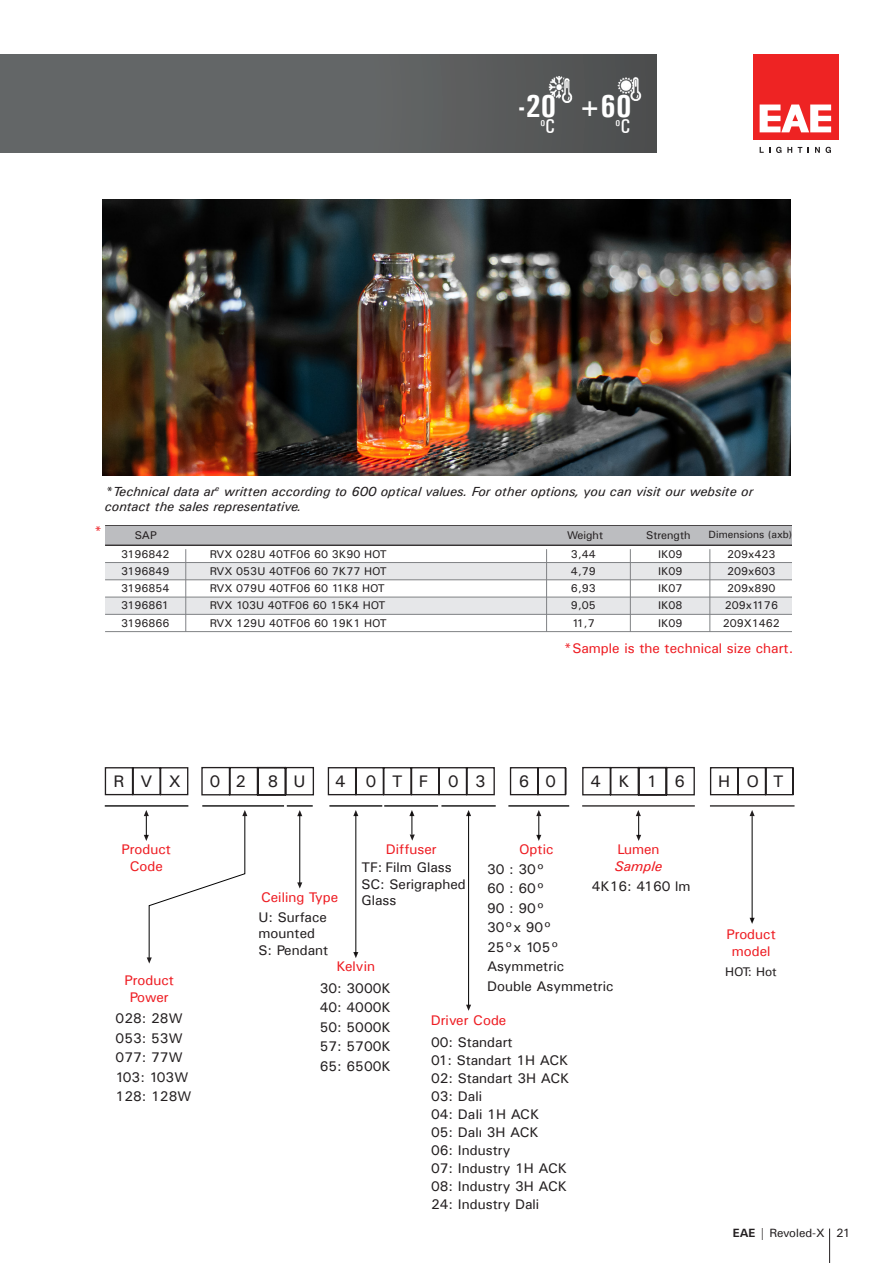
<style>
.page{position:relative;width:893px;height:1263px;background:#fff}
.page>*{position:absolute;margin:0;border:0;box-sizing:border-box;transform-origin:0 0}
.t1{font:700 32.4px "Univers Condensed";color:#fff}
.t2{font:16.8px "Univers";color:#231f20}
.t3{font:13.95px/16.8px "Univers";color:#231f20}
.t4{font:13.95px/16.8px "Univers";color:#ee1d23;text-align:center}
.t5{font:italic 13.95px "Univers";color:#ee1d23}
.t6{font:italic 13.2px/15.9px "Univers";color:#231f20}
.t7{font:12.6px "Univers";color:#231f20}
.t8{font:12px "Univers";color:#231f20}
.t9{font:500 11.85px "Univers Condensed";color:#fff}
.t10{font:11.25px "Univers";color:#231f20}
.t11{font:10.5px "Univers";color:#231f20}
.s1{font-size:20.25px}
.s2{font-weight:700}
</style>
<div class="page">
<hr style="left:829px;top:1228px;width:1px;height:35px;background:#231f20">
<svg style="left:760px;top:147px;width:10px;height:6px"></svg>
<svg style="left:776px;top:147px;width:5px;height:6px"></svg>
<svg style="left:787px;top:147px;width:5px;height:6px"></svg>
<svg style="left:798px;top:147px;width:4px;height:6px"></svg>
<svg style="left:815px;top:147px;width:16px;height:6px"></svg>
<div style="left:753px;top:54px;width:85px;height:86px;background:#ee2323"></div>
<svg style="left:760px;top:105px;width:71px;height:27px"></svg>
<div style="left:0;top:54px;width:657px;height:98px;background:linear-gradient(to right,#696c6d,#545556)"></div>
<svg style="left:353px;top:810px;width:5px;height:6px"></svg>
<svg style="left:353px;top:952px;width:5px;height:6px"></svg>
<hr style="left:582px;top:805px;width:113px;height:1px;background:#231f20">
<hr style="left:202px;top:805px;width:82px;height:1px;background:#000">
<hr style="left:105px;top:805px;width:83px;height:1px;background:#000">
<hr style="left:329px;top:805px;width:53px;height:1px;background:#000">
<hr style="left:384px;top:805px;width:54px;height:1px;background:#000">
<hr style="left:441px;top:805px;width:55px;height:1px;background:#000">
<hr style="left:508px;top:805px;width:61px;height:1px;background:#000">
<svg style="left:409px;top:810px;width:6px;height:31px"></svg>
<svg style="left:536px;top:810px;width:5px;height:31px"></svg>
<hr style="left:710px;top:805px;width:84px;height:1px;background:#231f20">
<svg style="left:750px;top:810px;width:5px;height:6px"></svg>
<svg style="left:750px;top:918px;width:5px;height:6px"></svg>
<hr style="left:752px;top:816px;width:1px;height:105px;background:#000">
<svg style="left:636px;top:810px;width:5px;height:31px"></svg>
<svg style="left:287px;top:805px;width:26px;height:11px"></svg>
<svg style="left:297px;top:882px;width:5px;height:6px"></svg>
<hr style="left:299px;top:814px;width:1px;height:69px;background:#000">
<hr style="left:355px;top:814px;width:1px;height:140px;background:#000">
<svg style="left:466px;top:810px;width:5px;height:6px"></svg>
<svg style="left:466px;top:1005px;width:5px;height:6px"></svg>
<hr style="left:468px;top:813px;width:1px;height:192px;background:#000">
<svg style="left:144px;top:810px;width:103px;height:153px"></svg>
<svg style="left:104px;top:767px;width:85px;height:29px"></svg>
<svg style="left:201px;top:766px;width:113px;height:30px"></svg>
<svg style="left:327px;top:767px;width:168px;height:29px"></svg>
<svg style="left:509px;top:767px;width:58px;height:29px"></svg>
<svg style="left:582px;top:766px;width:113px;height:30px"></svg>
<svg style="left:709px;top:767px;width:85px;height:29px"></svg>
<hr style="left:105px;top:525px;width:687px;height:1px;background:#231f20">
<div style="left:105px;top:526px;width:687px;height:19px;background:#bcbdc0"></div>
<div style="left:105px;top:563px;width:687px;height:17px;background:#e6e7e9"></div>
<div style="left:105px;top:597px;width:687px;height:17px;background:#e6e7e9"></div>
<hr style="left:105px;top:545px;width:687px;height:1px;background:#231f20">
<hr style="left:105px;top:562px;width:687px;height:1px;background:#808285">
<hr style="left:105px;top:579px;width:687px;height:1px;background:#808285">
<hr style="left:105px;top:597px;width:687px;height:1px;background:#808285">
<hr style="left:105px;top:614px;width:687px;height:1px;background:#808285">
<hr style="left:105px;top:631px;width:687px;height:1px;background:#808285">
<hr style="left:185px;top:549px;width:1px;height:83px;background:#808285">
<hr style="left:546px;top:549px;width:1px;height:83px;background:#808285">
<hr style="left:630px;top:549px;width:1px;height:83px;background:#808285">
<hr style="left:709px;top:549px;width:1px;height:83px;background:#808285">
<img style="left:103px;top:200px;width:687px;height:275px">
<img style="left:616px;top:75px;width:25px;height:26px">
<img style="left:548px;top:77px;width:25px;height:25px">
<p class="t1" style="left:518px;top:86px;width:40px">-20</p>
<p class="t9" style="left:540px;top:115px;width:16px">o<span class="s1">C</span></p>
<p class="t1" style="left:579px;top:86px;width:54px">+60</p>
<p class="t9" style="left:615px;top:115px;width:16px">o<span class="s1">C</span></p>
<p class="t6" style="left:105px;top:483px;width:650px">*Technical data ar<sup>e</sup> written according to 600 optical values. For other options, you can visit our website or contact the sales representative.</p>
<p class="t4" style="left:94px;top:523px;width:10px">*</p>
<p class="t10" style="left:135px;top:528px;width:23px">SAP</p>
<p class="t10" style="left:567px;top:528px;width:37px">Weight</p>
<p class="t10" style="left:646px;top:528px;width:46px">Strength</p>
<p class="t11" style="left:709px;top:528px;width:85px">Dimensions (axb)</p>
<p class="t10" style="left:121px;top:547px;width:50px">3196842</p>
<p class="t10" style="left:210px;top:547px;width:178px">RVX 028U 40TF06 60 3K90 HOT</p>
<p class="t10" style="left:571px;top:547px;width:26px">3,44</p>
<p class="t10" style="left:658px;top:547px;width:26px">IK09</p>
<p class="t10" style="left:727px;top:547px;width:50px">209x423</p>
<p class="t10" style="left:121px;top:564px;width:50px">3196849</p>
<p class="t10" style="left:210px;top:564px;width:178px">RVX 053U 40TF06 60 7K77 HOT</p>
<p class="t10" style="left:571px;top:564px;width:26px">4,79</p>
<p class="t10" style="left:658px;top:564px;width:26px">IK09</p>
<p class="t10" style="left:727px;top:564px;width:50px">209x603</p>
<p class="t10" style="left:121px;top:581px;width:50px">3196854</p>
<p class="t10" style="left:210px;top:581px;width:176px">RVX 079U 40TF06 60 11K8 HOT</p>
<p class="t10" style="left:571px;top:581px;width:26px">6,93</p>
<p class="t10" style="left:658px;top:581px;width:26px">IK07</p>
<p class="t10" style="left:727px;top:581px;width:50px">209x890</p>
<p class="t10" style="left:121px;top:598px;width:49px">3196861</p>
<p class="t10" style="left:210px;top:598px;width:177px">RVX 103U 40TF06 60 15K4 HOT</p>
<p class="t10" style="left:571px;top:598px;width:26px">9,05</p>
<p class="t10" style="left:658px;top:598px;width:26px">IK08</p>
<p class="t10" style="left:725px;top:598px;width:55px">209x1176</p>
<p class="t10" style="left:121px;top:616px;width:50px">3196866</p>
<p class="t10" style="left:210px;top:616px;width:178px">RVX 129U 40TF06 60 19K1 HOT</p>
<p class="t10" style="left:572px;top:616px;width:24px">11,7</p>
<p class="t10" style="left:658px;top:616px;width:26px">IK09</p>
<p class="t10" style="left:723px;top:616px;width:59px">209X1462</p>
<p class="t4" style="left:564px;top:639px;width:231px">*Sample is the technical size chart.</p>
<p class="t2" style="left:114px;top:771px;width:69px">R V X</p>
<p class="t2" style="left:210px;top:771px;width:38px">0 2</p>
<p class="t2" style="left:268px;top:771px;width:39px">8 U</p>
<p class="t2" style="left:335px;top:771px;width:43px">4 0</p>
<p class="t2" style="left:392px;top:771px;width:37px">T F</p>
<p class="t2" style="left:448px;top:771px;width:39px">0 3</p>
<p class="t2" style="left:519px;top:771px;width:39px">6 0</p>
<p class="t2" style="left:591px;top:771px;width:96px">4 K 1 6</p>
<p class="t2" style="left:718px;top:771px;width:67px">H O T</p>
<p class="t4" style="left:122px;top:841px;width:51px">Product</p>
<p class="t4" style="left:130px;top:857px;width:35px">Code</p>
<p class="t4" style="left:125px;top:971px;width:51px">Product</p>
<p class="t4" style="left:130px;top:988px;width:40px">Power</p>
<p class="t3" style="left:116px;top:1010px;width:68px">028: 28W</p>
<p class="t3" style="left:116px;top:1029px;width:68px">053: 53W</p>
<p class="t3" style="left:116px;top:1049px;width:68px">077: 77W</p>
<p class="t3" style="left:116px;top:1068px;width:74px">103: 103W</p>
<p class="t3" style="left:116px;top:1088px;width:77px">128: 128W</p>
<p class="t4" style="left:519px;top:841px;width:36px">Optic</p>
<p class="t4" style="left:386px;top:841px;width:53px">Diffuser</p>
<p class="t4" style="left:617px;top:841px;width:44px">Lumen</p>
<p class="t5" style="left:615px;top:858px;width:49px">Sample</p>
<p class="t3" style="left:361px;top:858px;width:92px">TF: Film Glass</p>
<p class="t3" style="left:361px;top:875px;width:106px">SC: Serigraphed<br>Glass</p>
<p class="t3" style="left:487px;top:860px;width:59px">30 : 30°</p>
<p class="t3" style="left:487px;top:880px;width:59px">60 : 60°</p>
<p class="t3" style="left:487px;top:899px;width:59px">90 : 90°</p>
<p class="t3" style="left:487px;top:919px;width:66px">30°x 90°</p>
<p class="t3" style="left:487px;top:938px;width:74px">25°x 105°</p>
<p class="t3" style="left:487px;top:958px;width:79px">Asymmetric</p>
<p class="t3" style="left:487px;top:977px;width:128px">Double Asymmetric</p>
<p class="t3" style="left:592px;top:877px;width:100px">4K16: 4160 lm</p>
<p class="t4" style="left:261px;top:889px;width:79px">Ceiling Type</p>
<p class="t3" style="left:259px;top:908px;width:70px">U: Surface mounted</p>
<p class="t3" style="left:259px;top:942px;width:71px">S: Pendant</p>
<p class="t4" style="left:337px;top:958px;width:40px">Kelvin</p>
<p class="t3" style="left:320px;top:979px;width:73px">30: 3000K</p>
<p class="t3" style="left:320px;top:999px;width:73px">40: 4000K</p>
<p class="t3" style="left:320px;top:1018px;width:73px">50: 5000K</p>
<p class="t3" style="left:320px;top:1038px;width:73px">57: 5700K</p>
<p class="t3" style="left:320px;top:1057px;width:73px">65: 6500K</p>
<p class="t4" style="left:431px;top:1011px;width:77px">Driver Code</p>
<p class="t3" style="left:431px;top:1033px;width:83px">00: Standart</p>
<p class="t3" style="left:431px;top:1051px;width:139px">01: Standart 1H ACK</p>
<p class="t3" style="left:431px;top:1069px;width:140px">02: Standart 3H ACK</p>
<p class="t3" style="left:431px;top:1087px;width:53px">03: Dali</p>
<p class="t3" style="left:431px;top:1105px;width:110px">04: DaIi 1H ACK</p>
<p class="t3" style="left:431px;top:1123px;width:109px">05: Dalı 3H ACK</p>
<p class="t3" style="left:431px;top:1141px;width:81px">06: Industry</p>
<p class="t3" style="left:431px;top:1159px;width:137px">07: Industry 1H ACK</p>
<p class="t3" style="left:431px;top:1177px;width:137px">08: Industry 3H ACK</p>
<p class="t3" style="left:431px;top:1195px;width:110px">24: Industry Dali</p>
<p class="t4" style="left:726px;top:926px;width:51px">Product model</p>
<p class="t7" style="left:725px;top:964px;width:53px">HOT: Hot</p>
<p class="t8" style="left:733px;top:1225px;width:119px"><span class="s2">EAE</span> | Revoled-X 21</p>
</div>
